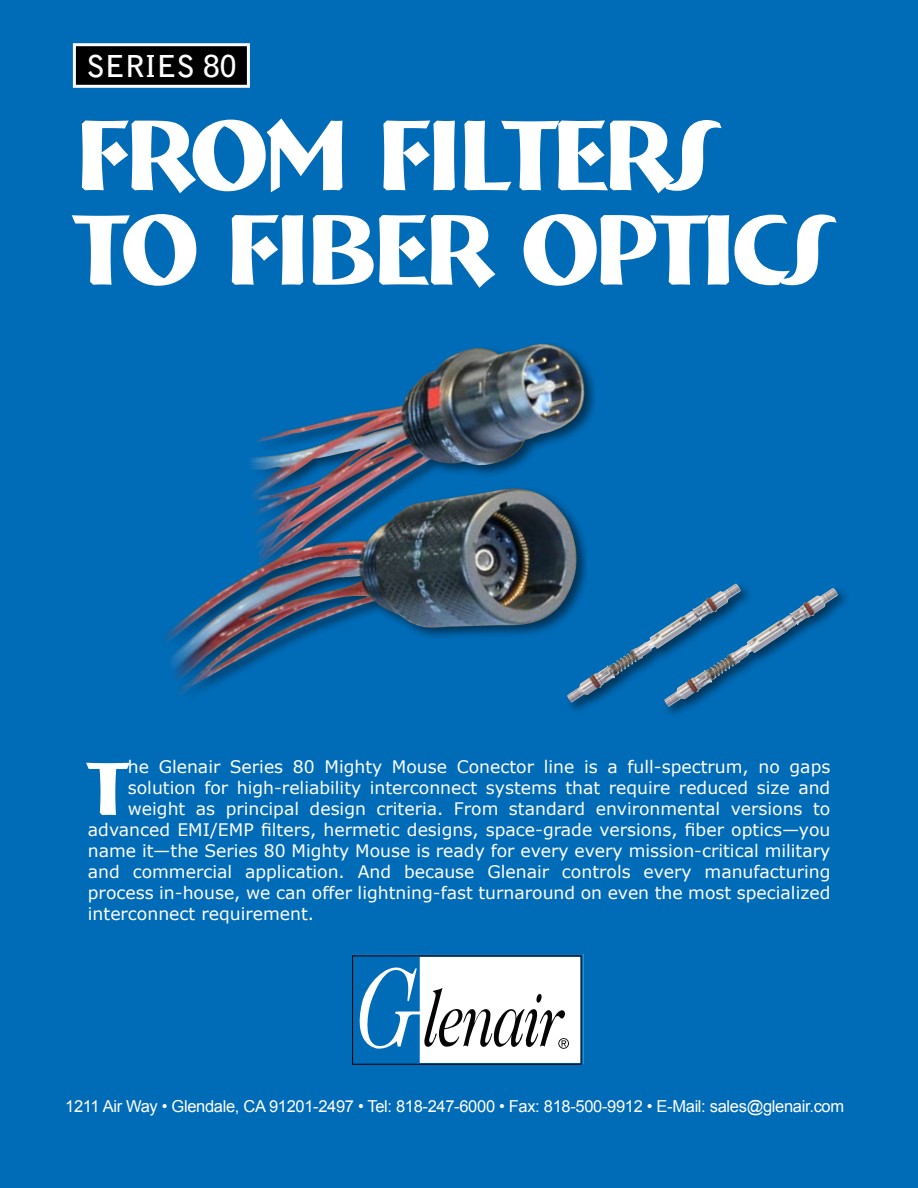
<style>
.page{position:relative;width:918px;height:1188px;background:#006bb6}
.page>*{position:absolute;margin:0;border:0;box-sizing:border-box;transform-origin:0 0}
.t1{font:700 102px/94.5px "Bremen BT";letter-spacing:-.06em;color:#fff}
.t2{font:700 76.8px "Bremen BT";color:#fff}
.t3{font:700 30px "Bell Gothic Std";color:#fff}
.t4{font:17.25px "Verdana";color:#fff}
.t5{font:16.5px "Arial";letter-spacing:-.02em;color:#fff}
</style>
<div class="page">
<svg style="left:352px;top:954px;width:232px;height:112px"></svg>
<div style="left:74px;top:45px;width:174px;height:41px;background:#000"></div>
<div style="left:73px;top:43px;width:177px;height:45px;border:3px solid #fff"></div>
<div style="left:352px;top:956px;width:229px;height:109px;border:1px solid #000"></div>
<div style="left:247px;top:341px;width:348px;height:246px;background:#000;opacity:.5"></div>
<img style="left:220px;top:348px;width:294px;height:137px">
<div style="left:160px;top:485px;width:426px;height:220px;background:#000;opacity:.5"></div>
<img style="left:418px;top:489px;width:96px;height:14px">
<div style="left:564px;top:581px;width:189px;height:133px;background:#000;opacity:.5"></div>
<img style="left:567px;top:584px;width:169px;height:118px">
<div style="left:661px;top:585px;width:189px;height:133px;background:#000;opacity:.5"></div>
<img style="left:664px;top:588px;width:169px;height:119px">
<h3 class="t3" style="left:86px;top:48px;width:151px">SERIES 80</h3>
<h1 class="t1" style="left:74px;top:106px;width:759px">FROM FILTERS<br>TO FIBER OPTICS</h1>
<h2 class="t2" style="left:88px;top:741px;width:41px">T</h2>
<p class="t4" style="left:128px;top:756px;width:704px">he Glenair Series 80 Mighty Mouse Conector line is a full-spectrum, no gaps</p>
<p class="t4" style="left:128px;top:777px;width:704px">solution for high-reliability interconnect systems that require reduced size and</p>
<p class="t4" style="left:128px;top:798px;width:704px">weight as principal design criteria. From standard environmental versions to</p>
<p class="t4" style="left:88px;top:819px;width:744px">advanced EMI/EMP filters, hermetic designs, space-grade versions, fiber optics—you</p>
<p class="t4" style="left:88px;top:840px;width:744px">name it—the Series 80 Mighty Mouse is ready for every every mission-critical military</p>
<p class="t4" style="left:88px;top:861px;width:744px">and commercial application. And because Glenair controls every manufacturing</p>
<p class="t4" style="left:88px;top:882px;width:744px">process in-house, we can offer lightning-fast turnaround on even the most specialized</p>
<p class="t4" style="left:88px;top:903px;width:228px">interconnect requirement.</p>
<p class="t5" style="left:65px;top:1095px;width:780px">1211 Air Way • Glendale, CA 91201-2497 • Tel: 818-247-6000 • Fax: 818-500-9912 • E-Mail: sales@glenair.com</p>
</div>
